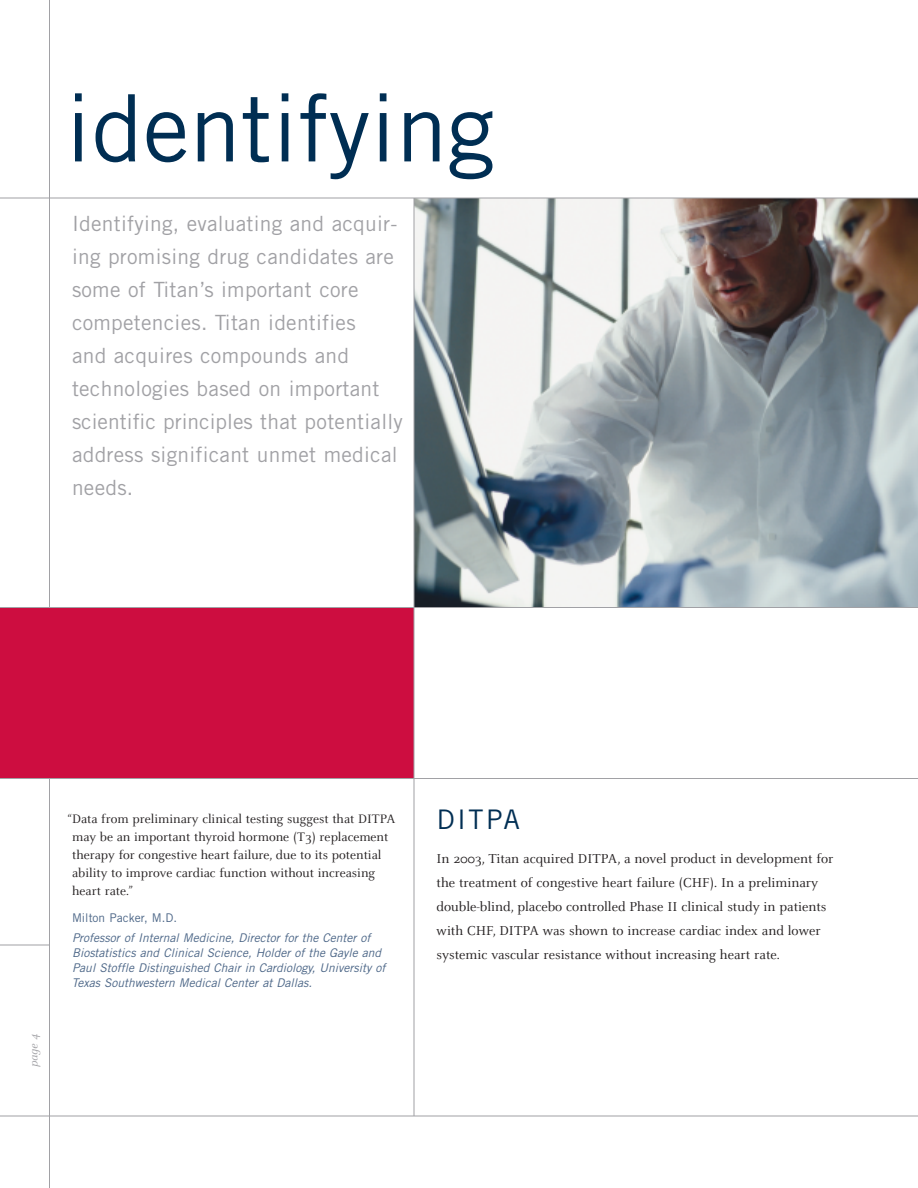
<style>
.page{position:relative;width:918px;height:1188px;background:#fff}
.page>*{position:absolute;margin:0;border:0;box-sizing:border-box;transform-origin:0 0}
.t1{font:93px "Trade Gothic";color:#002e53}
.t2{font:27px "Trade Gothic";letter-spacing:.09em;color:#002e53}
.t3{font:21px/33px "Trade Gothic";letter-spacing:.01em;color:#a1a1a5}
.t4{font:14.25px/24px "Celeste";color:#231f20}
.t5{font:13.5px/18px "Celeste";color:#231f20}
.t6{font:italic 12px/15px "Trade Gothic";color:#4c6687}
.t7{font:12px "Trade Gothic";color:#4c6687}
.t8{font:italic 12px "Celeste";color:#a1a1a5}
</style>
<div class="page">
<hr style="left:49px;top:0;width:1px;height:1188px;background:#a1a1a5">
<div style="left:0;top:608px;width:414px;height:170px;background:#cd0d40"></div>
<hr style="left:0;top:1116px;width:918px;height:1px;background:#a1a1a5">
<hr style="left:0;top:945px;width:49px;height:1px;background:#a1a1a5">
<img style="left:415px;top:199px;width:503px;height:408px">
<hr style="left:0;top:778px;width:918px;height:1px;background:#a1a1a5">
<hr style="left:0;top:607px;width:918px;height:1px;background:#a1a1a5">
<hr style="left:0;top:198px;width:918px;height:1px;background:#a1a1a5">
<hr style="left:414px;top:198px;width:1px;height:918px;background:#a1a1a5">
<h1 class="t1" style="left:65px;top:94px;width:430px">identifying</h1>
<p class="t3" style="left:72px;top:209px;width:332px">Identifying, evaluating and acquir&shy;ing promising drug candidates are some of Titan’s important core competencies. Titan identifies<br>and acquires compounds and technologies based on important scientific principles that potentially address significant unmet medical needs.</p>
<p class="t8" style="left:30px;top:1067px;width:34px;rotate:-90deg">page 4</p>
<p class="t5" style="left:72px;top:812px;width:325px;text-indent:-5px">“Data from preliminary clinical testing suggest that DITPA may be an important thyroid hormone (T3) replacement therapy for congestive heart failure, due to its potential ability to improve cardiac function without increasing heart rate.”</p>
<p class="t7" style="left:72px;top:914px;width:107px">Milton Packer, M.D.</p>
<p class="t6" style="left:72px;top:931px;width:315px">Professor of Internal Medicine, Director for the Center of Biostatistics and Clinical Science, Holder of the Gayle and Paul Stoffle Distinguished Chair in Cardiology, University of Texas Southwestern Medical Center at Dallas.</p>
<h2 class="t2" style="left:437px;top:810px;width:85px">DITPA</h2>
<p class="t4" style="left:437px;top:848px;width:399px">In 2003, Titan acquired DITPA, a novel product in development for the treatment of congestive heart failure (CHF). In a preliminary double-blind, placebo controlled Phase II clinical study in patients with CHF, DITPA was shown to increase cardiac index and lower systemic vascular resistance without increasing heart rate.</p>
</div>
